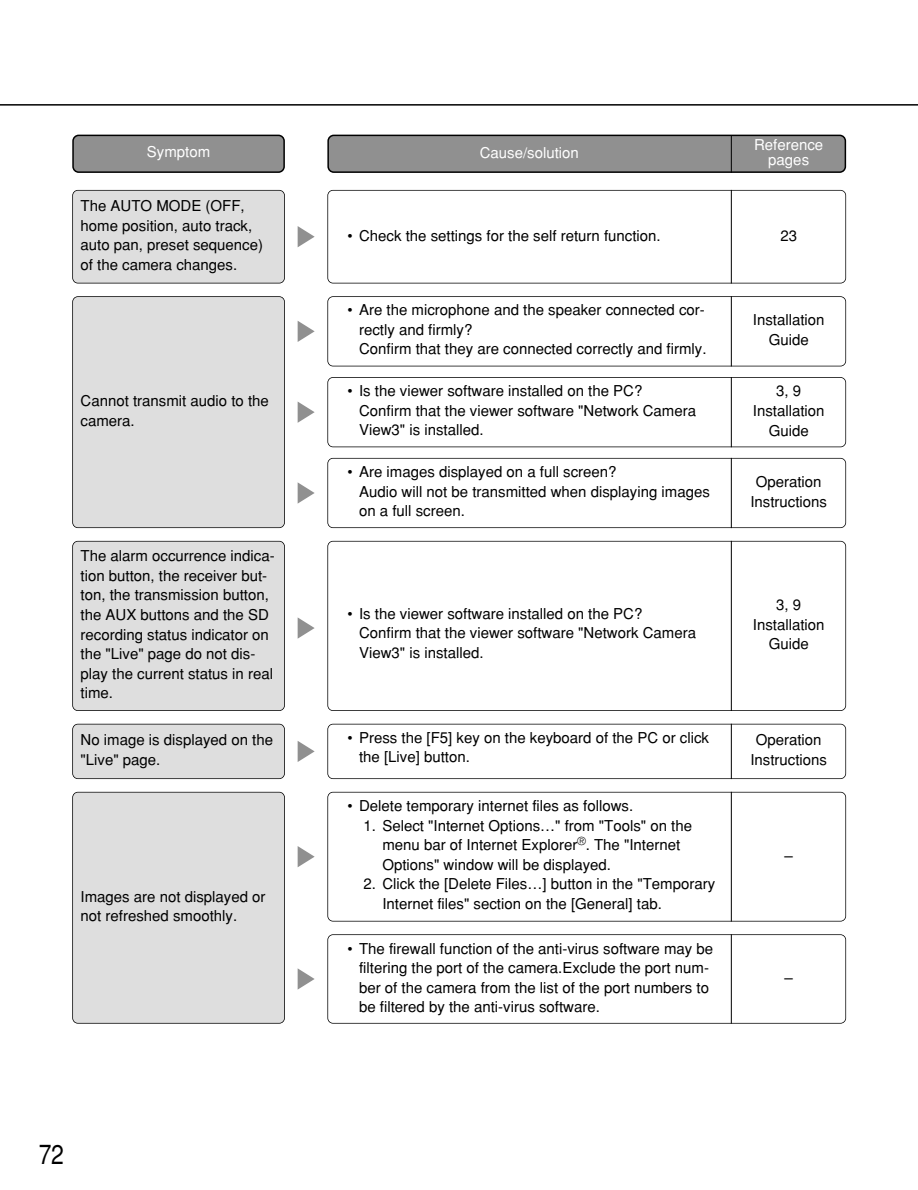
<style>
.page{position:relative;width:918px;height:1190px;background:#fff}
.page>*{position:absolute;margin:0;border:0;box-sizing:border-box;transform-origin:0 0}
.t1{font:27px "Helvetica";color:#000;scale:.85 1}
.t2{font:15px/19.5px "Helvetica";color:#000}
.t3{font:15px/15px "Helvetica";color:#fff;text-align:center}
</style>
<div class="page">
<hr style="left:0;top:104px;width:918px;height:2px;background:#000">
<div style="left:327px;top:458px;width:519px;height:70px;border:2px solid #000;border-radius:6px"></div>
<div style="left:327px;top:723px;width:519px;height:56px;border:2px solid #000;border-radius:6px"></div>
<div style="left:327px;top:541px;width:519px;height:170px;border:2px solid #000;border-radius:6px"></div>
<div style="left:73px;top:724px;width:212px;height:54px;background:#dedede;border-radius:5px"></div>
<div style="left:72px;top:723px;width:213px;height:56px;border:2px solid #000;border-radius:6px"></div>
<div style="left:73px;top:541px;width:212px;height:169px;background:#dedede;border-radius:5px"></div>
<div style="left:72px;top:541px;width:213px;height:170px;border:2px solid #000;border-radius:6px"></div>
<svg style="left:298px;top:482px;width:17px;height:21px"></svg>
<svg style="left:298px;top:617px;width:17px;height:21px"></svg>
<svg style="left:298px;top:741px;width:17px;height:21px"></svg>
<hr style="left:731px;top:541px;width:1px;height:170px;background:#000">
<hr style="left:731px;top:723px;width:1px;height:56px;background:#000">
<hr style="left:731px;top:458px;width:1px;height:70px;background:#000">
<svg style="left:327px;top:135px;width:519px;height:38px;background:#868686"></svg>
<svg style="left:72px;top:135px;width:213px;height:38px;background:#858585"></svg>
<hr style="left:731px;top:135px;width:1px;height:38px;background:#000">
<div style="left:327px;top:377px;width:519px;height:70px;border:2px solid #000;border-radius:6px"></div>
<svg style="left:298px;top:402px;width:17px;height:21px"></svg>
<hr style="left:731px;top:377px;width:1px;height:70px;background:#000">
<div style="left:327px;top:791px;width:519px;height:130px;border:2px solid #000;border-radius:6px"></div>
<div style="left:327px;top:934px;width:519px;height:89px;border:2px solid #000;border-radius:6px"></div>
<div style="left:73px;top:792px;width:212px;height:231px;background:#dedede;border-radius:5px"></div>
<div style="left:72px;top:791px;width:213px;height:232px;border:2px solid #000;border-radius:6px"></div>
<svg style="left:298px;top:846px;width:17px;height:21px"></svg>
<svg style="left:298px;top:968px;width:17px;height:21px"></svg>
<hr style="left:731px;top:791px;width:1px;height:130px;background:#000">
<hr style="left:731px;top:934px;width:1px;height:89px;background:#000">
<div style="left:327px;top:296px;width:519px;height:70px;border:2px solid #000;border-radius:6px"></div>
<div style="left:73px;top:297px;width:212px;height:230px;background:#dedede;border-radius:5px"></div>
<div style="left:72px;top:296px;width:213px;height:232px;border:2px solid #000;border-radius:6px"></div>
<svg style="left:298px;top:321px;width:17px;height:21px"></svg>
<hr style="left:731px;top:296px;width:1px;height:70px;background:#000">
<div style="left:327px;top:190px;width:519px;height:93px;border:2px solid #000;border-radius:6px"></div>
<div style="left:73px;top:190px;width:212px;height:93px;background:#dedede;border-radius:5px"></div>
<div style="left:72px;top:190px;width:213px;height:93px;border:2px solid #000;border-radius:6px"></div>
<svg style="left:298px;top:226px;width:17px;height:21px"></svg>
<hr style="left:731px;top:190px;width:1px;height:93px;background:#000">
<p class="t3" style="left:147px;top:146px;width:65px">Symptom</p>
<p class="t3" style="left:480px;top:146px;width:101px">Cause/solution</p>
<p class="t2" style="left:81px;top:198px;width:184px">The AUTO MODE (OFF, home position, auto track, auto pan, preset sequence) of the camera changes.</p>
<p class="t2" style="left:347px;top:227px;width:315px">• Check the settings for the self return function.</p>
<p class="t2" style="left:359px;top:302px;width:349px;text-indent:-12px">• Are the microphone and the speaker connected cor&shy;rectly and firmly?<br>Confirm that they are connected correctly and firmly.</p>
<p class="t3" style="left:754px;top:139px;width:71px">Reference pages</p>
<p class="t2" style="left:780px;top:227px;width:18px">23</p>
<p class="t2" style="left:753px;top:312px;width:73px;text-align:center">Installation<br>Guide</p>
<p class="t2" style="left:81px;top:392px;width:190px">Cannot transmit audio to the camera.</p>
<p class="t2" style="left:81px;top:548px;width:196px">The alarm occurrence indica&shy;tion button, the receiver but&shy;ton, the transmission button, the AUX buttons and the SD recording status indicator on the "Live" page do not dis&shy;play the current status in real time.</p>
<p class="t2" style="left:81px;top:732px;width:194px">No image is displayed on the "Live" page.</p>
<p class="t2" style="left:81px;top:888px;width:187px">Images are not displayed or not refreshed smoothly.</p>
<p class="t2" style="left:359px;top:383px;width:339px;text-indent:-12px">• Is the viewer software installed on the PC?<br>Confirm that the viewer software "Network Camera<br>View3" is installed.</p>
<p class="t2" style="left:753px;top:383px;width:73px;text-align:center">3, 9<br>Installation<br>Guide</p>
<p class="t2" style="left:359px;top:463px;width:352px;text-indent:-12px">• Are images displayed on a full screen?<br>Audio will not be transmitted when displaying images on a full screen.</p>
<p class="t2" style="left:359px;top:605px;width:339px;text-indent:-12px">• Is the viewer software installed on the PC?<br>Confirm that the viewer software "Network Camera<br>View3" is installed.</p>
<p class="t2" style="left:359px;top:729px;width:352px;text-indent:-12px">• Press the [F5] key on the keyboard of the PC or click the [Live] button.</p>
<p class="t2" style="left:347px;top:797px;width:287px">• Delete temporary internet files as follows.</p>
<p class="t2" style="left:382px;top:817px;width:311px;text-indent:-19px">1. Select "Internet Options…" from "Tools" on the menu bar of Internet Explorer<sup>®</sup>. The "Internet<br>Options" window will be displayed.</p>
<p class="t2" style="left:382px;top:875px;width:334px;text-indent:-19px">2. Click the [Delete Files…] button in the "Temporary<br>Internet files" section on the [General] tab.</p>
<p class="t2" style="left:359px;top:940px;width:356px;text-indent:-12px">• The firewall function of the anti-virus software may be filtering the port of the camera.Exclude the port num&shy;ber of the camera from the list of the port numbers to be filtered by the anti-virus software.</p>
<p class="t2" style="left:750px;top:473px;width:78px;text-align:center">Operation<br>Instructions</p>
<p class="t2" style="left:753px;top:596px;width:73px;text-align:center">3, 9<br>Installation<br>Guide</p>
<p class="t2" style="left:750px;top:732px;width:78px;text-align:center">Operation<br>Instructions</p>
<p class="t2" style="left:785px;top:847px;width:10px">–</p>
<p class="t2" style="left:785px;top:969px;width:10px">–</p>
<h1 class="t1" style="left:39px;top:1145px;width:31px">72</h1>
</div>
